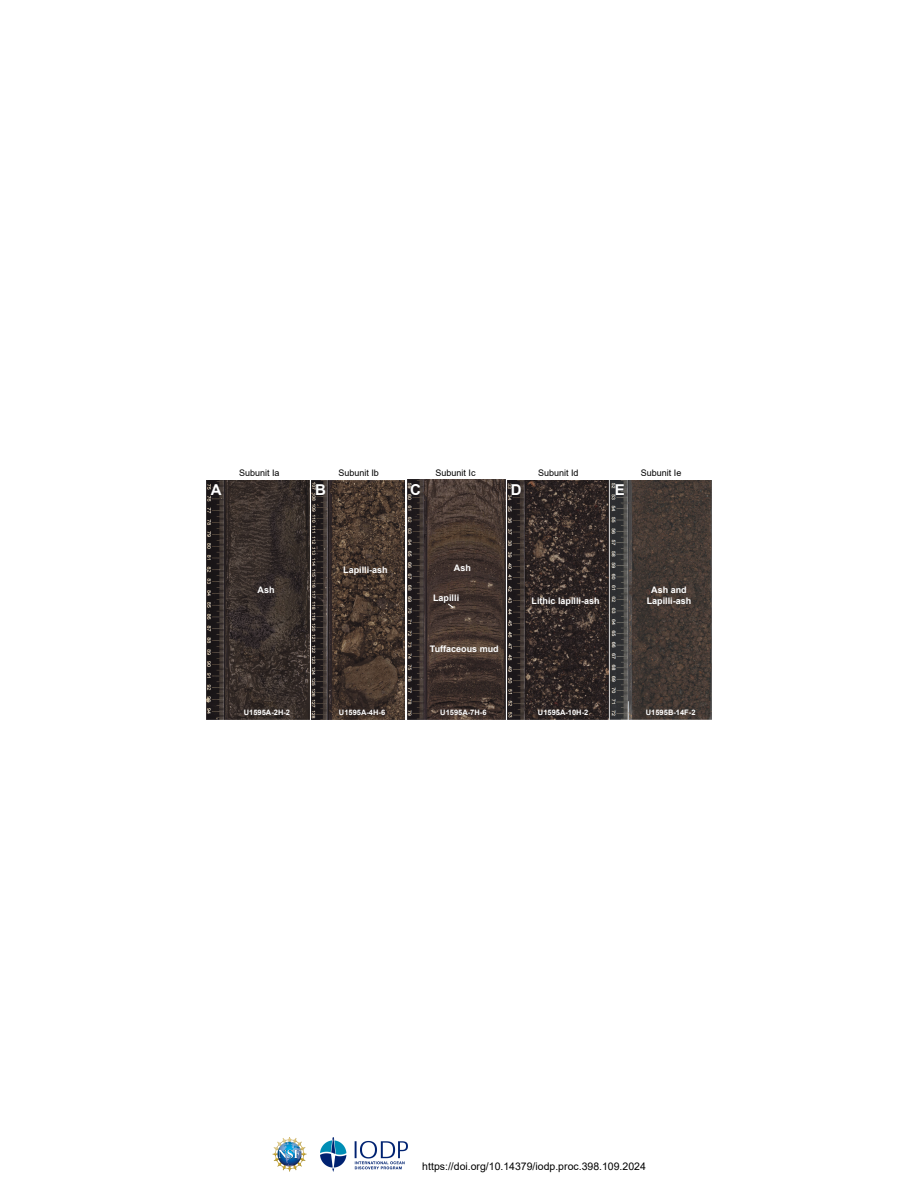
<style>
.page{position:relative;width:918px;height:1188px;background:#fff}
.page>*{position:absolute;margin:0;border:0;box-sizing:border-box;transform-origin:0 0}
.t1{font:700 15px "Arial";color:#fff}
.t2{font:10.5px "Arial";color:#000}
.t3{font:700 9px/10.8px "Arial";color:#fff;text-align:center}
.t4{font:9px "Arial";color:#000}
.t5{font:700 7.5px "Arial";color:#fff}
</style>
<div class="page">
<img style="left:312px;top:480px;width:93px;height:240px">
<img style="left:207px;top:480px;width:103px;height:240px">
<img style="left:407px;top:480px;width:99px;height:240px">
<svg style="left:448px;top:603px;width:6px;height:5px"></svg>
<img style="left:508px;top:480px;width:203px;height:240px">
<img style="left:321px;top:1137px;width:87px;height:35px">
<img style="left:272px;top:1137px;width:34px;height:35px">
<p class="t4" style="left:239px;top:467px;width:42px">Subunit Ia</p>
<p class="t4" style="left:338px;top:467px;width:42px">Subunit Ib</p>
<p class="t4" style="left:436px;top:467px;width:42px">Subunit Ic</p>
<p class="t4" style="left:538px;top:467px;width:42px">Subunit Id</p>
<p class="t4" style="left:641px;top:467px;width:42px">Subunit Ie</p>
<h1 class="t1" style="left:211px;top:479px;width:12px">A</h1>
<h1 class="t1" style="left:315px;top:479px;width:12px">B<sup>B</sup></h1>
<h1 class="t1" style="left:410px;top:479px;width:12px">C</h1>
<h1 class="t1" style="left:511px;top:479px;width:12px">D</h1>
<h1 class="t1" style="left:615px;top:479px;width:12px">E</h1>
<p class="t3" style="left:258px;top:585px;width:19px">Ash</p>
<p class="t5" style="left:244px;top:707px;width:48px">U1595A-2H-2</p>
<p class="t3" style="left:343px;top:565px;width:46px">Lapilli-ash</p>
<p class="t3" style="left:454px;top:562px;width:19px">Ash</p>
<p class="t3" style="left:433px;top:593px;width:28px">Lapilli</p>
<p class="t3" style="left:430px;top:643px;width:70px">Tuffaceous mud</p>
<p class="t3" style="left:532px;top:596px;width:70px">Lithic lapilli-ash</p>
<p class="t5" style="left:339px;top:707px;width:48px">U1595A-4H-6</p>
<p class="t5" style="left:538px;top:707px;width:52px">U1595A-10H-2</p>
<p class="t5" style="left:440px;top:707px;width:48px">U1595A-7H-6</p>
<p class="t3" style="left:647px;top:585px;width:46px">Ash and<br>Lapilli-ash</p>
<p class="t5" style="left:646px;top:707px;width:51px">U1595B-14F-2</p>
<p class="t2" style="left:422px;top:1159px;width:225px">https://doi.org/10.14379/iodp.proc.398.109.2024</p>
</div>
